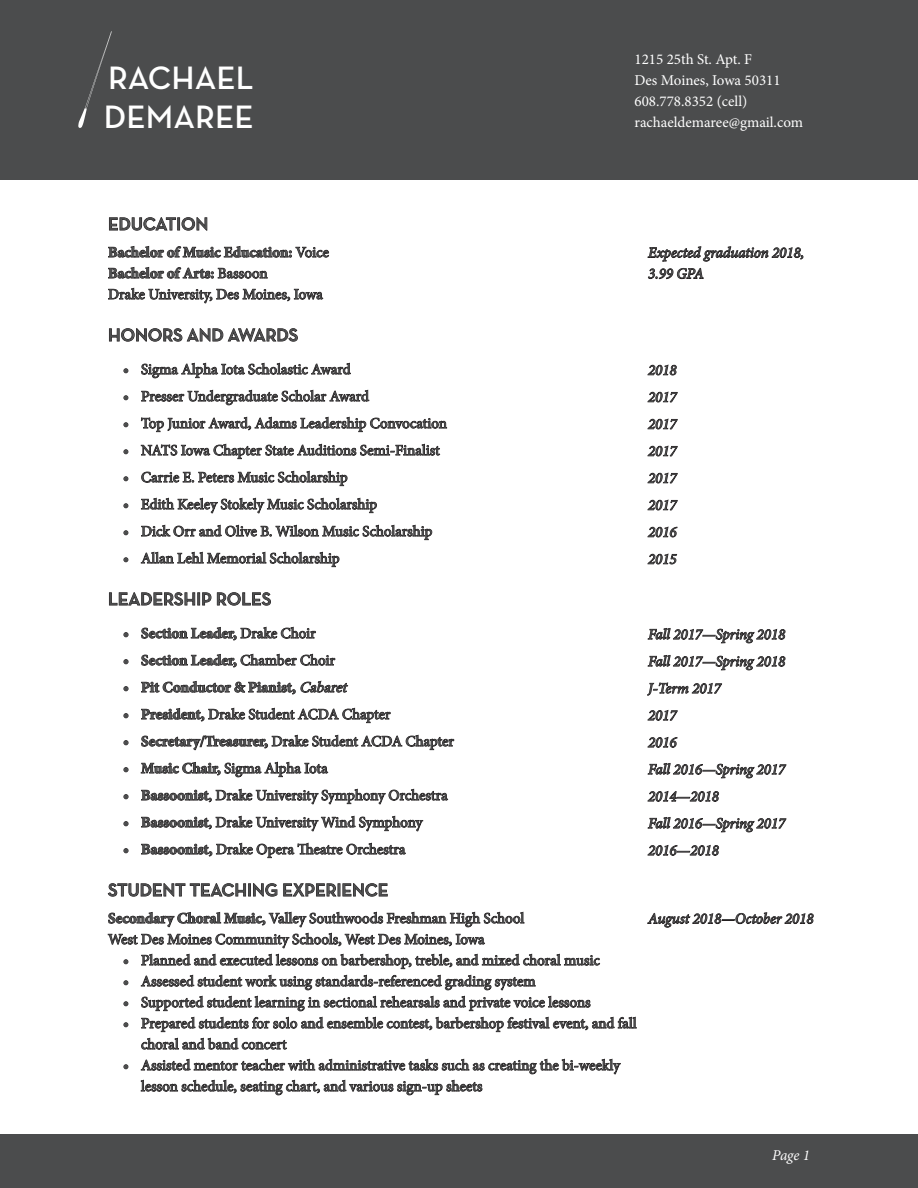
<style>
.page{position:relative;width:918px;height:1188px;background:#fff}
.page>*{position:absolute;margin:0;border:0;box-sizing:border-box;transform-origin:0 0}
.t1{font:600 33px/39px "Neutraface Text";color:#fff}
.main_header{font:600 18px "Neutraface Text";color:#4b4c4d}
.t2{font:15px/21px "Minion Pro";letter-spacing:-.005em;color:#4b4c4d}
.t3{font:italic 15px/21px "Minion Pro";color:#4b4c4d}
.t4{font:700 15px "Minion Pro";color:#4b4c4d}
.t5{font:15px/21px "Minion Pro";color:#fff}
.t6{font:italic 15px "Minion Pro";color:#fff}
.s1{font-weight:400}
.s2{font-weight:400;font-style:italic}
.s3{font-weight:700}
</style>
<div class="page">
<div style="left:0;top:0;width:918px;height:180px;background:#4b4c4d"></div>
<div style="left:0;top:1134px;width:918px;height:54px;background:#4b4c4d"></div>
<svg style="left:78px;top:31px;width:34px;height:97px"></svg>
<svg style="left:109px;top:217px;width:99px;height:14px"></svg>
<svg style="left:108px;top:246px;width:221px;height:12px"></svg>
<svg style="left:108px;top:267px;width:160px;height:12px"></svg>
<svg style="left:108px;top:288px;width:215px;height:16px"></svg>
<svg style="left:109px;top:328px;width:189px;height:14px"></svg>
<svg style="left:124px;top:369px;width:4px;height:4px"></svg>
<svg style="left:141px;top:363px;width:210px;height:16px"></svg>
<svg style="left:124px;top:396px;width:4px;height:4px"></svg>
<svg style="left:141px;top:390px;width:229px;height:16px"></svg>
<svg style="left:124px;top:423px;width:4px;height:4px"></svg>
<svg style="left:141px;top:417px;width:306px;height:15px"></svg>
<svg style="left:124px;top:450px;width:4px;height:4px"></svg>
<svg style="left:141px;top:444px;width:299px;height:15px"></svg>
<svg style="left:124px;top:477px;width:4px;height:4px"></svg>
<svg style="left:141px;top:471px;width:207px;height:15px"></svg>
<svg style="left:124px;top:504px;width:4px;height:4px"></svg>
<svg style="left:141px;top:498px;width:236px;height:16px"></svg>
<svg style="left:124px;top:531px;width:4px;height:4px"></svg>
<svg style="left:141px;top:525px;width:292px;height:15px"></svg>
<svg style="left:124px;top:558px;width:4px;height:4px"></svg>
<svg style="left:141px;top:552px;width:199px;height:15px"></svg>
<svg style="left:109px;top:592px;width:162px;height:14px"></svg>
<svg style="left:124px;top:633px;width:4px;height:4px"></svg>
<svg style="left:141px;top:627px;width:175px;height:14px"></svg>
<svg style="left:124px;top:660px;width:4px;height:4px"></svg>
<svg style="left:141px;top:654px;width:195px;height:14px"></svg>
<svg style="left:124px;top:687px;width:4px;height:4px"></svg>
<svg style="left:141px;top:681px;width:207px;height:14px"></svg>
<svg style="left:124px;top:714px;width:4px;height:4px"></svg>
<svg style="left:141px;top:708px;width:250px;height:15px"></svg>
<svg style="left:124px;top:741px;width:4px;height:4px"></svg>
<svg style="left:141px;top:735px;width:314px;height:15px"></svg>
<svg style="left:124px;top:768px;width:4px;height:4px"></svg>
<svg style="left:141px;top:762px;width:187px;height:16px"></svg>
<svg style="left:124px;top:795px;width:4px;height:4px"></svg>
<svg style="left:141px;top:789px;width:307px;height:16px"></svg>
<svg style="left:124px;top:822px;width:4px;height:4px"></svg>
<svg style="left:141px;top:816px;width:282px;height:16px"></svg>
<svg style="left:124px;top:849px;width:4px;height:4px"></svg>
<svg style="left:141px;top:843px;width:265px;height:15px"></svg>
<svg style="left:108px;top:883px;width:280px;height:14px"></svg>
<svg style="left:107px;top:912px;width:493px;height:57px"></svg>
<svg style="left:124px;top:981px;width:4px;height:4px"></svg>
<svg style="left:124px;top:1002px;width:4px;height:4px"></svg>
<svg style="left:124px;top:1023px;width:4px;height:4px"></svg>
<svg style="left:141px;top:975px;width:496px;height:57px"></svg>
<svg style="left:141px;top:1038px;width:146px;height:12px"></svg>
<svg style="left:124px;top:1065px;width:4px;height:4px"></svg>
<svg style="left:140px;top:1059px;width:481px;height:37px"></svg>
<svg style="left:647px;top:246px;width:157px;height:16px"></svg>
<svg style="left:648px;top:268px;width:56px;height:11px"></svg>
<svg style="left:647px;top:365px;width:30px;height:11px"></svg>
<svg style="left:647px;top:392px;width:31px;height:11px"></svg>
<svg style="left:647px;top:419px;width:31px;height:11px"></svg>
<svg style="left:647px;top:446px;width:31px;height:11px"></svg>
<svg style="left:647px;top:473px;width:31px;height:11px"></svg>
<svg style="left:647px;top:500px;width:31px;height:11px"></svg>
<svg style="left:647px;top:526px;width:31px;height:12px"></svg>
<svg style="left:647px;top:554px;width:30px;height:11px"></svg>
<svg style="left:647px;top:628px;width:139px;height:16px"></svg>
<svg style="left:647px;top:655px;width:139px;height:16px"></svg>
<svg style="left:647px;top:682px;width:75px;height:14px"></svg>
<svg style="left:647px;top:710px;width:31px;height:11px"></svg>
<svg style="left:647px;top:737px;width:31px;height:11px"></svg>
<svg style="left:647px;top:763px;width:140px;height:16px"></svg>
<svg style="left:647px;top:791px;width:72px;height:11px"></svg>
<svg style="left:647px;top:817px;width:140px;height:16px"></svg>
<svg style="left:647px;top:845px;width:72px;height:11px"></svg>
<svg style="left:647px;top:912px;width:167px;height:16px"></svg>
<h1 class="t1" style="left:104px;top:58px;width:151px">RACHAEL<br>DEMAREE</h1>
<p class="t5" style="left:634px;top:49px;width:170px">1215 25th St. Apt. F<br>Des Moines, Iowa 50311<br>608.778.8352 (cell) rachaeldemaree@gmail.com</p>
<p class="main_header" style="left:108px;top:213px;width:102px">EDUCATION</p>
<p class="t4" style="left:108px;top:242px;width:222px">Bachelor of Music Education: <span class="s1">Voice</span></p>
<p class="t4" style="left:108px;top:263px;width:161px">Bachelor of Arts: <span class="s1">Bassoon</span></p>
<p class="t2" style="left:108px;top:284px;width:216px">Drake University, Des Moines, Iowa</p>
<p class="main_header" style="left:108px;top:324px;width:192px">HONORS AND AWARDS</p>
<p class="t2" style="left:123px;top:359px;width:229px">• Sigma Alpha Iota Scholastic Award</p>
<p class="t2" style="left:123px;top:386px;width:248px">• Presser Undergraduate Scholar Award</p>
<p class="t2" style="left:123px;top:413px;width:325px">• Top Junior Award, Adams Leadership Convocation</p>
<p class="t2" style="left:123px;top:440px;width:318px">• NATS Iowa Chapter State Auditions Semi-Finalist</p>
<p class="t2" style="left:123px;top:467px;width:226px">• Carrie E. Peters Music Scholarship</p>
<p class="t2" style="left:123px;top:494px;width:256px">• Edith Keeley Stokely Music Scholarship</p>
<p class="t2" style="left:123px;top:521px;width:311px">• Dick Orr and Olive B. Wilson Music Scholarship</p>
<p class="t2" style="left:123px;top:548px;width:218px">• Allan Lehl Memorial Scholarship</p>
<p class="main_header" style="left:108px;top:588px;width:165px">LEADERSHIP ROLES</p>
<p class="t4" style="left:123px;top:623px;width:194px">• Section Leader, <span class="s1">Drake Choir</span></p>
<p class="t4" style="left:123px;top:650px;width:214px">• Section Leader, <span class="s1">Chamber Choir</span></p>
<p class="t4" style="left:123px;top:677px;width:230px">• Pit Conductor &amp; Pianist, <span class="s2">Cabaret</span></p>
<p class="t2" style="left:123px;top:704px;width:269px"><span class="s3">• President,</span> Drake Student ACDA Chapter</p>
<p class="t2" style="left:123px;top:731px;width:332px"><span class="s3">• Secretary/Treasurer,</span> Drake Student ACDA Chapter</p>
<p class="t2" style="left:123px;top:758px;width:206px"><span class="s3">• Music Chair,</span> Sigma Alpha Iota</p>
<p class="t2" style="left:123px;top:785px;width:326px"><span class="s3">• Bassoonist</span>, Drake University Symphony Orchestra</p>
<p class="t2" style="left:123px;top:812px;width:301px"><span class="s3">• Bassoonist</span>, Drake University Wind Symphony</p>
<p class="t2" style="left:123px;top:839px;width:284px"><span class="s3">• Bassoonist,</span> Drake Opera Theatre Orchestra</p>
<p class="main_header" style="left:108px;top:879px;width:282px">STUDENT TEACHING EXPERIENCE</p>
<p class="t2" style="left:108px;top:908px;width:418px"><span class="s3">Secondary Choral Music,</span> Valley Southwoods Freshman High School</p>
<p class="t2" style="left:108px;top:929px;width:378px">West Des Moines Community Schools, West Des Moines, Iowa</p>
<p class="t2" style="left:123px;top:950px;width:478px">• Planned and executed lessons on barbershop, treble, and mixed choral music</p>
<p class="t2" style="left:123px;top:971px;width:414px">• Assessed student work using standards-referenced grading system</p>
<p class="t2" style="left:123px;top:992px;width:469px">• Supported student learning in sectional rehearsals and private voice lessons</p>
<p class="t2" style="left:141px;top:1013px;width:497px;text-indent:-18px">• Prepared students for solo and ensemble contest, barbershop festival event, and fall choral and band concert</p>
<p class="t2" style="left:141px;top:1055px;width:481px;text-indent:-18px">• Assisted mentor teacher with administrative tasks such as creating the bi-weekly lesson schedule, seating chart, and various sign-up sheets</p>
<p class="t3" style="left:648px;top:242px;width:158px">Expected graduation 2018,<br>3.99 GPA</p>
<p class="t3" style="left:648px;top:359px;width:30px">2018</p>
<p class="t3" style="left:648px;top:386px;width:30px">2017</p>
<p class="t3" style="left:648px;top:413px;width:30px">2017</p>
<p class="t3" style="left:648px;top:440px;width:30px">2017</p>
<p class="t3" style="left:648px;top:467px;width:30px">2017</p>
<p class="t3" style="left:648px;top:494px;width:30px">2017</p>
<p class="t3" style="left:648px;top:521px;width:30px">2016</p>
<p class="t3" style="left:648px;top:548px;width:30px">2015</p>
<p class="t3" style="left:648px;top:624px;width:139px">Fall 2017—Spring 2018</p>
<p class="t3" style="left:648px;top:651px;width:139px">Fall 2017—Spring 2018</p>
<p class="t3" style="left:648px;top:678px;width:74px">J-Term 2017</p>
<p class="t3" style="left:648px;top:705px;width:30px">2017</p>
<p class="t3" style="left:648px;top:732px;width:30px">2016</p>
<p class="t3" style="left:648px;top:759px;width:139px">Fall 2016—Spring 2017</p>
<p class="t3" style="left:648px;top:786px;width:72px">2014—2018</p>
<p class="t3" style="left:648px;top:813px;width:139px">Fall 2016—Spring 2017</p>
<p class="t3" style="left:648px;top:840px;width:72px">2016—2018</p>
<p class="t3" style="left:648px;top:908px;width:167px">August 2018—October 2018</p>
<p class="t6" style="left:772px;top:1145px;width:39px">Page 1</p>
</div>
